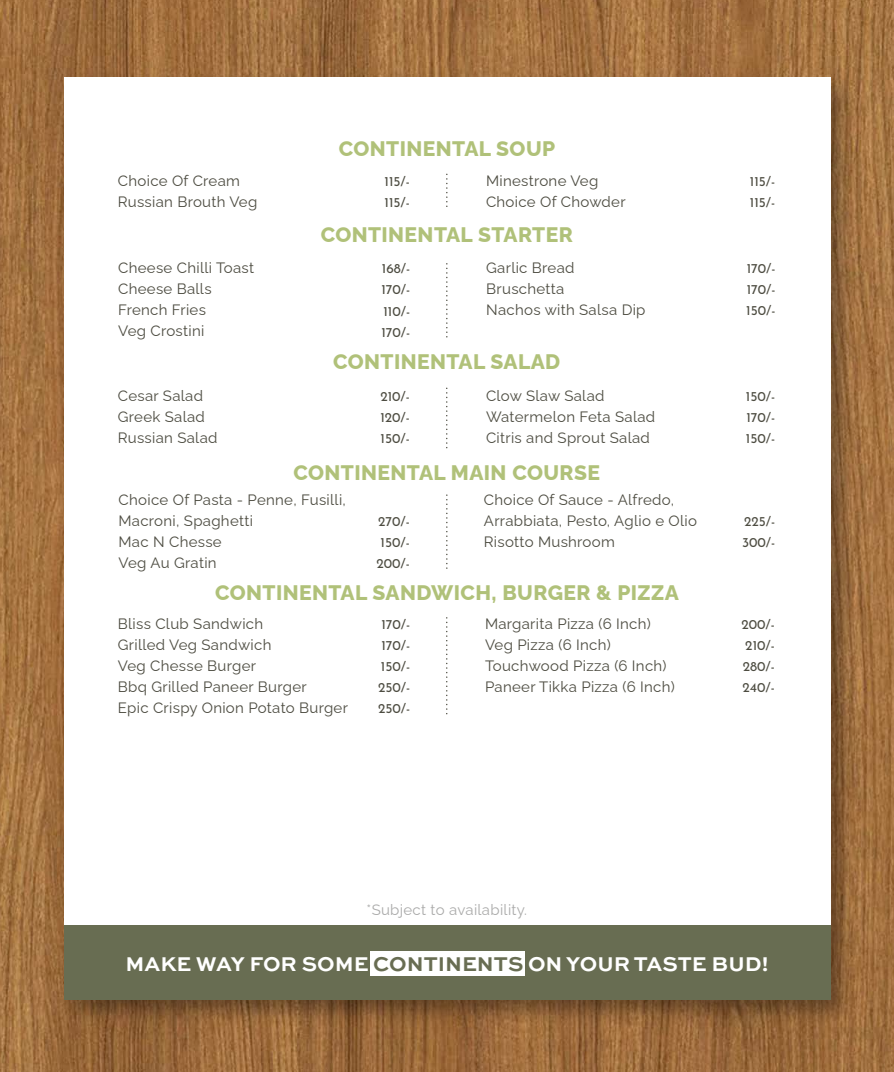
<style>
.page{position:relative;width:894px;height:1072px;background:#fff}
.page>*{position:absolute;margin:0;border:0;box-sizing:border-box;transform-origin:0 0}
.t1{font:800 21px "Raleway";letter-spacing:.02em;color:#b0c179}
.t2{font:700 21px "Sweet Sans Pro";color:#fff}
.t3{font:15px/21px "Raleway";letter-spacing:.02em;color:#4d4c41}
.t4{font:15px "Raleway";letter-spacing:.02em;color:#ababaa}
.t5{font:13.5px/21px "Josefin Sans";color:#4d4c41;text-align:justify}
.s1{color:#686d52}
</style>
<div class="page">
<img style="left:0;top:0;width:893px;height:1072px">
<img style="left:52px;top:65px;width:811px;height:968px">
<div style="left:64px;top:77px;width:765px;height:922px;background:#686d52"></div>
<div style="left:64px;top:77px;width:765px;height:848px;background:#fff"></div>
<svg style="left:446px;top:174px;width:1px;height:33px"></svg>
<svg style="left:446px;top:264px;width:1px;height:74px"></svg>
<svg style="left:446px;top:495px;width:1px;height:74px"></svg>
<svg style="left:446px;top:388px;width:1px;height:60px"></svg>
<div style="left:370px;top:951px;width:155px;height:24px;background:#fff"></div>
<svg style="left:446px;top:618px;width:1px;height:97px"></svg>
<h1 class="t1" style="left:339px;top:132px;width:218px">CONTINENTAL SOUP</h1>
<p class="t3" style="left:118px;top:169px;width:141px">Choice Of Cream<br>Russian Brouth Veg</p>
<p class="t5" style="left:384px;top:170px;width:27px">115/-<br>115/-</p>
<p class="t3" style="left:486px;top:169px;width:141px">Minestrone Veg<br>Choice Of Chowder</p>
<p class="t5" style="left:749px;top:170px;width:27px">115/-<br>115/-</p>
<p class="t3" style="left:118px;top:256px;width:137px">Cheese Chilli Toast<br>Cheese Balls<br>French Fries<br>Veg Crostini</p>
<h1 class="t1" style="left:320px;top:218px;width:253px">CONTINENTAL STARTER</h1>
<p class="t5" style="left:381px;top:257px;width:30px">168/- 170/- 110/- 170/-</p>
<p class="t3" style="left:486px;top:256px;width:161px">Garlic Bread<br>Bruschetta<br>Nachos with Salsa Dip</p>
<p class="t5" style="left:746px;top:257px;width:31px">170/- 170/- 150/-</p>
<h1 class="t1" style="left:333px;top:345px;width:228px">CONTINENTAL SALAD</h1>
<p class="t3" style="left:118px;top:383px;width:101px">Cesar Salad<br>Greek Salad<br>Russian Salad</p>
<p class="t5" style="left:380px;top:385px;width:31px">210/- 120/- 150/-</p>
<p class="t3" style="left:486px;top:383px;width:171px">Clow Slaw Salad<br>Watermelon Feta Salad<br>Citris and Sprout Salad</p>
<p class="t5" style="left:745px;top:385px;width:31px">150/- 170/- 150/-</p>
<h1 class="t1" style="left:293px;top:456px;width:308px">CONTINENTAL MAIN COURSE</h1>
<p class="t5" style="left:376px;top:510px;width:35px;text-align:center">270/-<br>150/-<br>200/-</p>
<p class="t3" style="left:118px;top:488px;width:229px">Choice Of Pasta - Penne, Fusilli,<br>Macroni, Spaghetti<br>Mac N Chesse<br>Veg Au Gratin</p>
<p class="t3" style="left:483px;top:488px;width:215px">Choice Of Sauce - Alfredo,<br>Arrabbiata, Pesto, Aglio e Olio<br>Risotto Mushroom</p>
<h1 class="t1" style="left:215px;top:576px;width:465px">CONTINENTAL SANDWICH, BURGER &amp; PIZZA</h1>
<p class="t5" style="left:741px;top:510px;width:35px">225/-<br>300/-</p>
<p class="t3" style="left:118px;top:612px;width:231px">Bliss Club Sandwich<br>Grilled Veg Sandwich<br>Veg Chesse Burger<br>Bbq Grilled Paneer Burger<br>Epic Crispy Onion Potato Burger</p>
<p class="t5" style="left:378px;top:613px;width:34px">170/- 170/- 150/- 250/- 250/-</p>
<p class="t3" style="left:485px;top:612px;width:191px">Margarita Pizza (6 Inch)<br>Veg Pizza (6 Inch)<br>Touchwood Pizza (6 Inch)<br>Paneer Tikka Pizza (6 Inch)</p>
<p class="t5" style="left:741px;top:613px;width:35px">200/- 210/- 280/- 240/-</p>
<p class="t4" style="left:366px;top:898px;width:162px">*Subject to availability.</p>
<h1 class="t2" style="left:125px;top:948px;width:644px">MAKE WAY FOR SOME <span class="s1">CONTINENTS</span> ON YOUR TASTE BUD!</h1>
</div>
